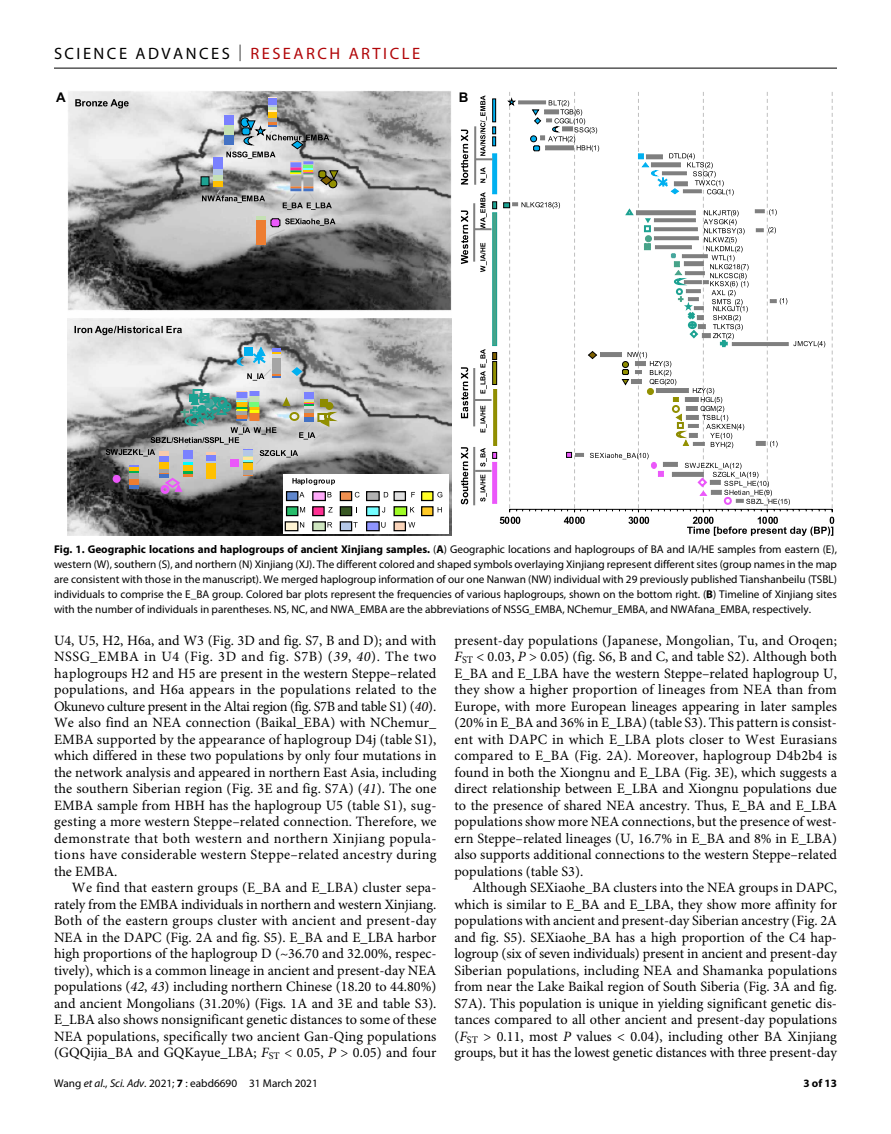
<style>
.page{position:relative;width:891px;height:1134px;background:#fff}
.page>*{position:absolute;margin:0;border:0;box-sizing:border-box;transform-origin:0 0}
.t1{font:16.5px "Myriad Pro";letter-spacing:.15em;color:#000}
.t2{font:14.25px/16.5px "Minion Pro";color:#000;text-align:justify}
.t3{font:700 13.35px "Arial";color:#000}
.t4{font:11.25px/15px "Myriad Pro";color:#000;text-align:justify}
.t5{font:700 11.25px "Myriad Pro";color:#000}
.s1{font-weight:300}
.s2{color:#b10508}
.s3{font-weight:700}
.s4{font-style:italic}
</style>
<div class="page">
<hr style="left:54px;top:68px;width:783px;height:1px;background:#000">
<img style="left:68px;top:91px;width:383px;height:445px">
<hr style="left:473px;top:368px;width:2px;height:58px;background:#7f7f7f">
<hr style="left:473px;top:203px;width:2px;height:59px;background:#7f7f7f">
<hr style="left:474px;top:126px;width:2px;height:59px;background:#7f7f7f">
<hr style="left:473px;top:447px;width:2px;height:58px;background:#7f7f7f">
<svg style="left:75px;top:99px;width:54px;height:9px"></svg>
<svg style="left:75px;top:326px;width:56px;height:9px"></svg>
<div style="left:240px;top:117px;width:9px;height:10px;border:1px solid #000;border-radius:50%"></div>
<div style="left:201px;top:176px;width:9px;height:10px;border:1px solid #000"></div>
<svg style="left:322px;top:218px;width:14px;height:8px"></svg>
<svg style="left:461px;top:367px;width:7px;height:138px"></svg>
<svg style="left:461px;top:210px;width:7px;height:54px"></svg>
<svg style="left:461px;top:130px;width:7px;height:55px"></svg>
<svg style="left:131px;top:192px;width:191px;height:196px;background:#8d8e8f"></svg>
<div style="left:268px;top:112px;width:9px;height:6px;background:#ffc000"></div>
<svg style="left:268px;top:105px;width:9px;height:7px"></svg>
<div style="left:268px;top:98px;width:9px;height:7px;background:#7a81ff"></div>
<div style="left:224px;top:115px;width:9px;height:10px;background:#7a81ff"></div>
<svg style="left:202px;top:118px;width:137px;height:92px;background:#a8abac"></svg>
<div style="left:256px;top:220px;width:10px;height:25px;background:#ed7d31"></div>
<hr style="left:256px;top:216px;width:10px;height:4px;background:#c5e0b4">
<div style="left:283px;top:475px;width:165px;height:59px;background:#fff"></div>
<svg style="left:106px;top:388px;width:237px;height:109px;background:#9fa19e"></svg>
<svg style="left:355px;top:492px;width:5px;height:5px"></svg>
<svg style="left:384px;top:492px;width:4px;height:5px"></svg>
<svg style="left:411px;top:492px;width:4px;height:5px"></svg>
<svg style="left:437px;top:492px;width:5px;height:5px"></svg>
<svg style="left:300px;top:507px;width:5px;height:5px"></svg>
<svg style="left:328px;top:507px;width:5px;height:5px"></svg>
<svg style="left:410px;top:507px;width:4px;height:5px"></svg>
<svg style="left:438px;top:507px;width:4px;height:5px"></svg>
<svg style="left:300px;top:522px;width:4px;height:6px"></svg>
<svg style="left:328px;top:522px;width:4px;height:6px"></svg>
<svg style="left:381px;top:522px;width:5px;height:6px"></svg>
<svg style="left:408px;top:522px;width:7px;height:6px"></svg>
<div style="left:287px;top:492px;width:11px;height:9px;background:#6087cd"></div>
<div style="left:286px;top:491px;width:12px;height:10px;border:1px solid #000"></div>
<div style="left:313px;top:492px;width:12px;height:9px;background:#ffaafa"></div>
<div style="left:312px;top:491px;width:14px;height:10px;border:1px solid #000"></div>
<div style="left:340px;top:492px;width:12px;height:9px;background:#f09050"></div>
<div style="left:340px;top:491px;width:12px;height:10px;border:1px solid #000"></div>
<div style="left:367px;top:492px;width:12px;height:9px;background:#b2b2b2"></div>
<div style="left:366px;top:491px;width:14px;height:10px;border:1px solid #000"></div>
<div style="left:422px;top:492px;width:11px;height:9px;background:#ffff26"></div>
<div style="left:421px;top:491px;width:13px;height:10px;border:1px solid #000"></div>
<div style="left:394px;top:492px;width:11px;height:9px;background:#dfdfdf"></div>
<div style="left:394px;top:491px;width:12px;height:10px;border:1px solid #000"></div>
<div style="left:422px;top:507px;width:11px;height:9px;background:#ffc926"></div>
<div style="left:421px;top:506px;width:13px;height:10px;border:1px solid #000"></div>
<div style="left:340px;top:507px;width:12px;height:9px;background:#385723"></div>
<div style="left:340px;top:506px;width:12px;height:10px;border:1px solid #000"></div>
<div style="left:367px;top:507px;width:12px;height:9px;background:#73feff"></div>
<div style="left:366px;top:506px;width:14px;height:10px;border:1px solid #000"></div>
<div style="left:394px;top:507px;width:13px;height:9px;background:#9ffb26"></div>
<div style="left:394px;top:506px;width:13px;height:10px;border:1px solid #000"></div>
<div style="left:285px;top:522px;width:13px;height:9px;background:#fff4d4"></div>
<div style="left:285px;top:521px;width:13px;height:10px;border:1px solid #000"></div>
<div style="left:287px;top:507px;width:11px;height:9px;background:#26bc6a"></div>
<div style="left:286px;top:506px;width:12px;height:10px;border:1px solid #000"></div>
<div style="left:313px;top:522px;width:12px;height:9px;background:#cee5bf"></div>
<div style="left:312px;top:521px;width:14px;height:10px;border:1px solid #000"></div>
<div style="left:340px;top:522px;width:12px;height:9px;background:#b4c7e7"></div>
<div style="left:340px;top:521px;width:12px;height:10px;border:1px solid #000"></div>
<div style="left:367px;top:522px;width:12px;height:9px;background:#8e94ff"></div>
<div style="left:366px;top:521px;width:14px;height:10px;border:1px solid #000"></div>
<div style="left:394px;top:522px;width:11px;height:9px;background:#f9d3b9"></div>
<div style="left:394px;top:521px;width:12px;height:10px;border:1px solid #000"></div>
<div style="left:313px;top:507px;width:11px;height:9px;background:#ff2f92"></div>
<div style="left:312px;top:506px;width:13px;height:10px;border:1px solid #000"></div>
<svg style="left:475px;top:92px;width:359px;height:444px"></svg>
<p class="t1" style="left:54px;top:40px;width:368px">SCIENCE ADVANCES <span class="s1">|</span> <span class="s2">RESEARCH ARTICLE</span></p>
<p class="t3" style="left:56px;top:89px;width:11px">A</p>
<p class="t3" style="left:459px;top:89px;width:11px">B</p>
<p class="t4" style="left:54px;top:542px;width:785px"><span class="s3">Fig. 1. Geographic locations and haplogroups of ancient Xinjiang samples.</span> (<span class="s3">A</span>) Geographic locations and haplogroups of BA and IA/HE samples from eastern (E), western (W), southern (S), and northern (N) Xinjiang (XJ). The different colored and shaped symbols overlaying Xinjiang represent different sites (group names in the map are consistent with those in the manuscript). We merged haplogroup information of our one Nanwan (NW) individual with 29 previously published Tianshanbeilu (TSBL) individuals to comprise the E_BA group. Colored bar plots represent the frequencies of various haplogroups, shown on the bottom right. (<span class="s3">B</span>) Timeline of Xinjiang sites with the number of individuals in parentheses. NS, NC, and NWA_EMBA are the abbreviations of NSSG_EMBA, NChemur_EMBA, and NWAfana_EMBA, respectively.</p>
<p class="t2" style="left:54px;top:633px;width:384px">U4, U5, H2, H6a, and W3 (Fig. 3D and fig. S7, B and D); and with NSSG_EMBA in U4 (Fig. 3D and fig. S7B) (<span class="s4">39</span>, <span class="s4">40</span>). The two haplogroups H2 and H5 are present in the western Steppe–related populations, and H6a appears in the populations related to the Okunevo culture present in the Altai region (fig. S7B and table S1) (<span class="s4">40</span>).<br>We also find an NEA connection (Baikal_EBA) with NChemur_ EMBA supported by the appearance of haplogroup D4j (table S1), which differed in these two populations by only four mutations in the network analysis and appeared in northern East Asia, including the southern Siberian region (Fig. 3E and fig. S7A) (<span class="s4">41</span>). The one EMBA sample from HBH has the haplogroup U5 (table S1), sug&shy;gesting a more western Steppe–related connection. Therefore, we demonstrate that both western and northern Xinjiang popula&shy;tions have considerable western Steppe–related ancestry during the EMBA.</p>
<p class="t2" style="left:54px;top:881px;width:384px;text-indent:18px">We find that eastern groups (E_BA and E_LBA) cluster sepa&shy;rately from the EMBA individuals in northern and western Xinjiang.<br>Both of the eastern groups cluster with ancient and present-day NEA in the DAPC (Fig. 2A and fig. S5). E_BA and E_LBA harbor high proportions of the haplogroup D (~36.70 and 32.00%, respec&shy;tively), which is a common lineage in ancient and present-day NEA populations (<span class="s4">42</span>, <span class="s4">43</span>) including northern Chinese (18.20 to 44.80%) and ancient Mongolians (31.20%) (Figs. 1A and 3E and table S3).<br>E_LBA also shows nonsignificant genetic distances to some of these NEA populations, specifically two ancient Gan-Qing populations (GQQijia_BA and GQKayue_LBA; <span class="s4">F</span><sub>ST</sub> &lt; 0.05, <span class="s4">P</span> &gt; 0.05) and four</p>
<p class="t4" style="left:54px;top:1076px;width:265px">Wang <span class="s4">et al</span>., <span class="s4">Sci. Adv.</span> 2021; <span class="s3">7</span> : eabd6690 31 March 2021</p>
<p class="t2" style="left:454px;top:633px;width:384px">present-day populations (Japanese, Mongolian, Tu, and Oroqen; <span class="s4">F</span><sub>ST</sub> &lt; 0.03, <span class="s4">P</span> &gt; 0.05) (fig. S6, B and C, and table S2). Although both E_BA and E_LBA have the western Steppe–related haplogroup U, they show a higher proportion of lineages from NEA than from Europe, with more European lineages appearing in later samples (20% in E_BA and 36% in E_LBA) (table S3). This pattern is consist&shy;ent with DAPC in which E_LBA plots closer to West Eurasians compared to E_BA (Fig. 2A). Moreover, haplogroup D4b2b4 is found in both the Xiongnu and E_LBA (Fig. 3E), which suggests a direct relationship between E_LBA and Xiongnu populations due to the presence of shared NEA ancestry. Thus, E_BA and E_LBA populations show more NEA connections, but the presence of west&shy;ern Steppe–related lineages (U, 16.7% in E_BA and 8% in E_LBA) also supports additional connections to the western Steppe–related populations (table S3).</p>
<p class="t2" style="left:455px;top:881px;width:384px;text-indent:18px">Although SEXiaohe_BA clusters into the NEA groups in DAPC, which is similar to E_BA and E_LBA, they show more affinity for populations with ancient and present-day Siberian ancestry (Fig. 2A and fig. S5). SEXiaohe_BA has a high proportion of the C4 hap&shy;logroup (six of seven individuals) present in ancient and present-day Siberian populations, including NEA and Shamanka populations from near the Lake Baikal region of South Siberia (Fig. 3A and fig.<br>S7A). This population is unique in yielding significant genetic dis&shy;tances compared to all other ancient and present-day populations (<span class="s4">F</span><sub>ST</sub> &gt; 0.11, most <span class="s4">P</span> values &lt; 0.04), including other BA Xinjiang groups, but it has the lowest genetic distances with three present-day</p>
<p class="t5" style="left:803px;top:1074px;width:35px">3 of 13</p>
</div>
